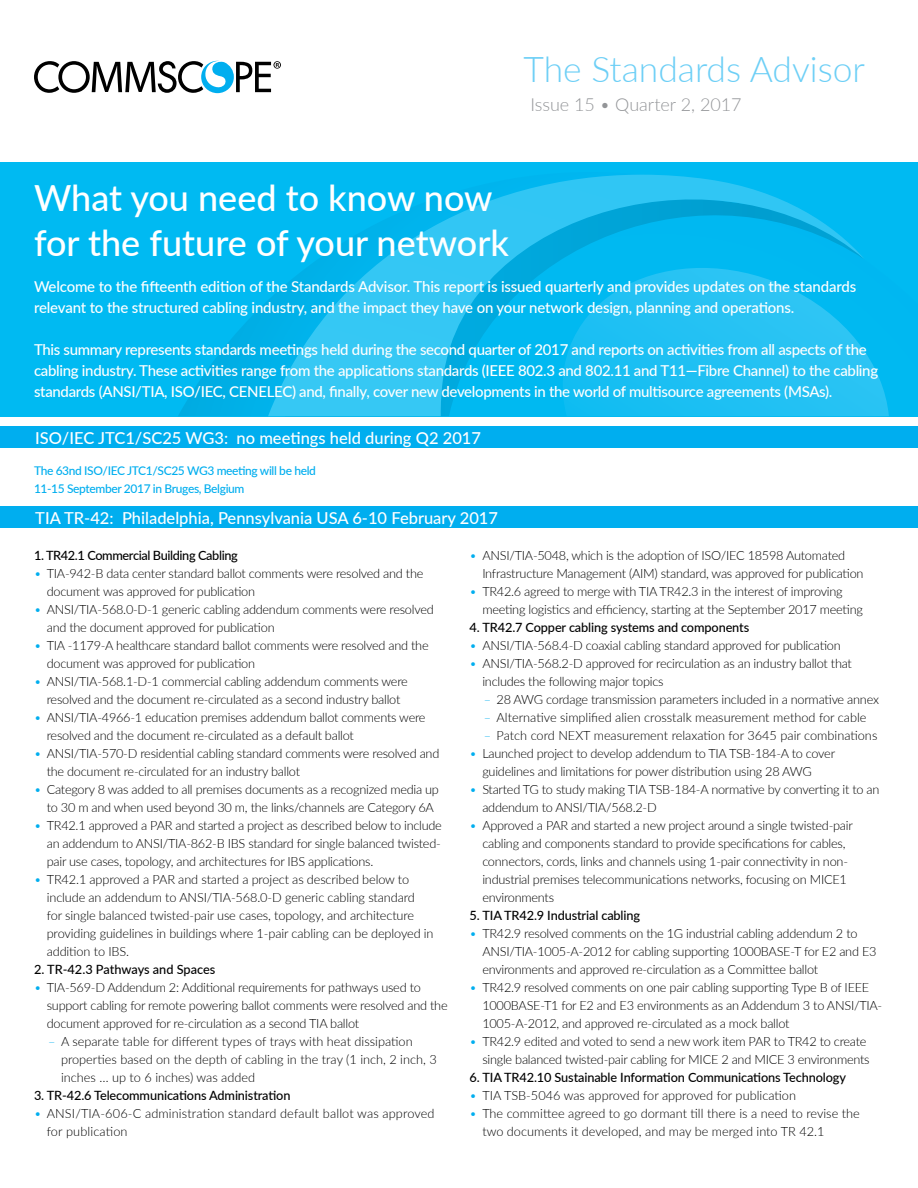
<style>
.page{position:relative;width:918px;height:1188px;background:#fff}
.page>*{position:absolute;margin:0;border:0;box-sizing:border-box;transform-origin:0 0}
.t1{font:500 36px/45px "Lato";color:#fff}
.t2{font:300 35.4px "Lato";color:#6dcff6}
.t3{font:300 18px "Lato";color:#939598}
.t4{font:500 16.5px "Lato";color:#fff}
.t5{font:500 15px/21px "Lato";letter-spacing:-.02em;color:#fff}
.t6{font:300 12.75px/18px "Lato";letter-spacing:-.02em;color:#000}
.t7{font:300 12.75px/18px "Lato";color:#000}
.t8{font:500 12.75px "Lato";letter-spacing:-.01em;color:#000}
.t9{font:300 12.75px/18px "Lato";letter-spacing:.01em;color:#000}
.t10{font:500 12.75px "Lato";letter-spacing:-.03em;color:#000}
.t11{font:500 12px/18px "Lato";letter-spacing:-.03em;color:#00aeef}
.s1{color:#00aeef}
</style>
<div class="page">
<svg style="left:34px;top:61px;width:247px;height:32px"></svg>
<div style="left:0;top:162px;width:918px;height:254px;background:#00baf2"></div>
<svg style="left:178px;top:301px;width:90px;height:115px"></svg>
<svg style="left:268px;top:174px;width:595px;height:242px"></svg>
<svg style="left:560px;top:268px;width:329px;height:148px"></svg>
<div style="left:0;top:426px;width:918px;height:22px;background:#00aeef"></div>
<div style="left:0;top:506px;width:918px;height:22px;background:#00aeef"></div>
<h2 class="t2" style="left:524px;top:44px;width:343px">The Standards Advisor</h2>
<h3 class="t3" style="left:530px;top:92px;width:213px">Issue 15 • Quarter 2, 2017</h3>
<h1 class="t1" style="left:34px;top:174px;width:477px">What you need to know now for the future of your network</h1>
<p class="t5" style="left:34px;top:276px;width:824px">Welcome to the fifteenth edition of the Standards Advisor. This report is issued quarterly and provides updates on the standards relevant to the structured cabling industry, and the impact they have on your network design, planning and operations.</p>
<p class="t5" style="left:34px;top:339px;width:846px">This summary represents standards meetings held during the second quarter of 2017 and reports on activities from all aspects of the cabling industry. These activities range from the applications standards (IEEE 802.3 and 802.11 and T11—Fibre Channel) to the cabling standards (ANSI/TIA, ISO/IEC, CENELEC) and, finally, cover new developments in the world of multisource agreements (MSAs).</p>
<p class="t4" style="left:35px;top:426px;width:447px">ISO/IEC JTC1/SC25 WG3: no meetings held during Q2 2017</p>
<p class="t11" style="left:34px;top:461px;width:283px">The 63nd ISO/IEC JTC1/SC25 WG3 meeting will be held<br>11-15 September 2017 in Bruges, Belgium</p>
<p class="t4" style="left:35px;top:506px;width:464px">TIA TR-42: Philadelphia, Pennsylvania USA 6-10 February 2017</p>
<p class="t10" style="left:34px;top:546px;width:205px">1. TR42.1 Commercial Building Cabling</p>
<p class="t6" style="left:47px;top:564px;width:378px;text-indent:-13px"><span class="s1">•</span> TIA-942-B data center standard ballot comments were resolved and the document was approved for publication</p>
<p class="t6" style="left:47px;top:600px;width:389px;text-indent:-13px"><span class="s1">•</span> ANSI/TIA-568.0-D-1 generic cabling addendum comments were resolved and the document approved for publication</p>
<p class="t6" style="left:47px;top:636px;width:383px;text-indent:-13px"><span class="s1">•</span> TIA -1179-A healthcare standard ballot comments were resolved and the document was approved for publication</p>
<p class="t6" style="left:34px;top:672px;width:375px;text-align:center"><span class="s1">•</span> ANSI/TIA-568.1-D-1 commercial cabling addendum comments were resolved and the document re-circulated as a second industry ballot</p>
<p class="t6" style="left:47px;top:708px;width:380px;text-indent:-13px"><span class="s1">•</span> ANSI/TIA-4966-1 education premises addendum ballot comments were resolved and the document re-circulated as a default ballot</p>
<p class="t6" style="left:47px;top:744px;width:394px;text-indent:-13px"><span class="s1">•</span> ANSI/TIA-570-D residential cabling standard comments were resolved and the document re-circulated for an industry ballot</p>
<p class="t6" style="left:47px;top:780px;width:394px;text-indent:-13px"><span class="s1">•</span> Category 8 was added to all premises documents as a recognized media up to 30 m and when used beyond 30 m, the links/channels are Category 6A</p>
<p class="t6" style="left:47px;top:816px;width:397px;text-align:justify;text-indent:-13px"><span class="s1">•</span> TR42.1 approved a PAR and started a project as described below to include an addendum to ANSI/TIA-862-B IBS standard for single balanced twisted&shy;pair use cases, topology, and architectures for IBS applications.</p>
<p class="t6" style="left:47px;top:870px;width:388px;text-indent:-13px"><span class="s1">•</span> TR42.1 approved a PAR and started a project as described below to include an addendum to ANSI/TIA-568.0-D generic cabling standard<br>for single balanced twisted-pair use cases, topology, and architecture providing guidelines in buildings where 1-pair cabling can be deployed in addition to IBS.</p>
<p class="t8" style="left:34px;top:960px;width:183px">2. TR-42.3 Pathways and Spaces</p>
<p class="t6" style="left:47px;top:978px;width:402px;text-indent:-13px"><span class="s1">•</span> TIA-569-D Addendum 2: Additional requirements for pathways used to support cabling for remote powering ballot comments were resolved and the document approved for re-circulation as a second TIA ballot</p>
<p class="t7" style="left:61px;top:1032px;width:377px;text-indent:-13px"><span class="s1">–</span> A separate table for different types of trays with heat dissipation properties based on the depth of cabling in the tray (1 inch, 2 inch, 3 inches … up to 6 inches) was added</p>
<p class="t8" style="left:34px;top:1087px;width:258px">3. TR-42.6 Telecommunications Administration</p>
<p class="t9" style="left:47px;top:1104px;width:389px;text-indent:-13px"><span class="s1">•</span> ANSI/TIA-606-C administration standard default ballot was approved for publication</p>
<p class="t6" style="left:482px;top:546px;width:383px;text-indent:-13px"><span class="s1">•</span> ANSI/TIA-5048, which is the adoption of ISO/IEC 18598 Automated<br>Infrastructure Management (AIM) standard, was approved for publication</p>
<p class="t6" style="left:482px;top:582px;width:382px;text-indent:-13px"><span class="s1">•</span> TR42.6 agreed to merge with TIA TR42.3 in the interest of improving meeting logistics and efficiency, starting at the September 2017 meeting</p>
<p class="t8" style="left:470px;top:619px;width:281px">4. TR42.7 Copper cabling systems and components</p>
<p class="t6" style="left:470px;top:636px;width:373px"><span class="s1">•</span> ANSI/TIA-568.4-D coaxial cabling standard approved for publication</p>
<p class="t6" style="left:482px;top:654px;width:371px;text-indent:-13px"><span class="s1">•</span> ANSI/TIA-568.2-D approved for recirculation as an industry ballot that includes the following major topics</p>
<p class="t6" style="left:484px;top:690px;width:397px"><span class="s1">–</span> 28 AWG cordage transmission parameters included in a normative annex</p>
<p class="t7" style="left:484px;top:708px;width:384px"><span class="s1">–</span> Alternative simplified alien crosstalk measurement method for cable</p>
<p class="t7" style="left:484px;top:726px;width:395px"><span class="s1">–</span> Patch cord NEXT measurement relaxation for 3645 pair combinations</p>
<p class="t6" style="left:482px;top:744px;width:354px;text-indent:-13px"><span class="s1">•</span> Launched project to develop addendum to TIA TSB-184-A to cover guidelines and limitations for power distribution using 28 AWG</p>
<p class="t6" style="left:482px;top:780px;width:399px;text-indent:-13px"><span class="s1">•</span> Started TG to study making TIA TSB-184-A normative by converting it to an addendum to ANSI/TIA/568.2-D</p>
<p class="t6" style="left:482px;top:816px;width:372px;text-indent:-13px"><span class="s1">•</span> Approved a PAR and started a new project around a single twisted-pair cabling and components standard to provide specifications for cables, connectors, cords, links and channels using 1-pair connectivity in non&shy;industrial premises telecommunications networks, focusing on MICE1 environments</p>
<p class="t8" style="left:470px;top:907px;width:172px">5. TIA TR42.9 Industrial cabling</p>
<p class="t6" style="left:482px;top:924px;width:396px;text-indent:-13px"><span class="s1">•</span> TR42.9 resolved comments on the 1G industrial cabling addendum 2 to<br>ANSI/TIA-1005-A-2012 for cabling supporting 1000BASE-T for E2 and E3 environments and approved re-circulation as a Committee ballot</p>
<p class="t6" style="left:482px;top:978px;width:402px;text-indent:-13px"><span class="s1">•</span> TR42.9 resolved comments on one pair cabling supporting Type B of IEEE<br>1000BASE-T1 for E2 and E3 environments as an Addendum 3 to ANSI/TIA-<br>1005-A-2012, and approved re-circulated as a mock ballot</p>
<p class="t6" style="left:470px;top:1032px;width:402px;text-align:right"><span class="s1">•</span> TR42.9 edited and voted to send a new work item PAR to TR42 to create single balanced twisted-pair cabling for MICE 2 and MICE 3 environments</p>
<p class="t8" style="left:470px;top:1069px;width:378px">6. TIA TR42.10 Sustainable Information Communications Technology</p>
<p class="t7" style="left:470px;top:1086px;width:328px"><span class="s1">•</span> TIA TSB-5046 was approved for approved for publication</p>
<p class="t7" style="left:482px;top:1104px;width:379px;text-indent:-13px"><span class="s1">•</span> The committee agreed to go dormant till there is a need to revise the two documents it developed, and may be merged into TR 42.1</p>
</div>
